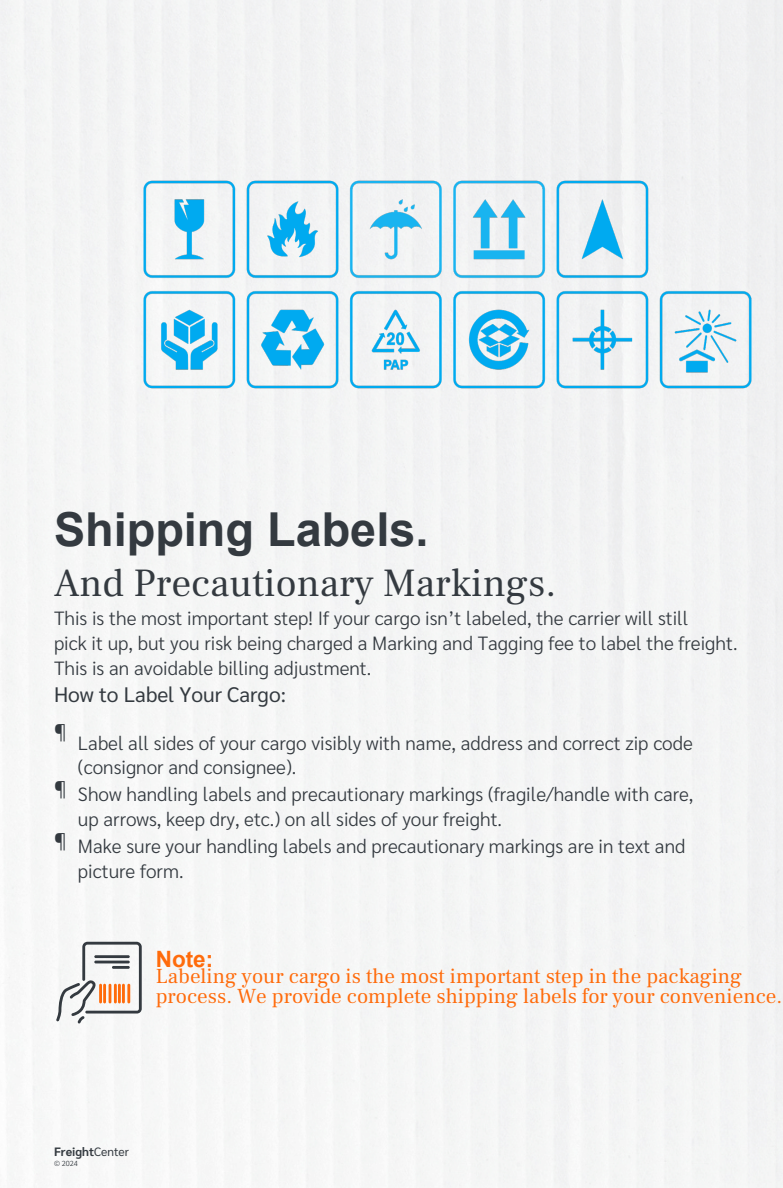
<style>
.page{position:relative;width:783px;height:1188px;background:#fff}
.page>*{position:absolute;margin:0;border:0;box-sizing:border-box;transform-origin:0 0}
.t1{font:700 46.8px "Arial";color:#343a40}
.t2{font:39.3px "Frank Ruhl Libre";color:#343a40}
.t3{font:700 22.5px "Arial";color:#ff6b0b}
.t4{font:21px/20.2px "Frank Ruhl Libre";color:#ff6b0b}
.t5{font:21px "Sarabun";color:#343a40}
.t6{font:19.5px "Open Sans";color:#343a40}
.t7{font:300 19.2px/24.8px "Sarabun";color:#343a40}
.t8{font:700 12px "Sarabun";color:#343a40}
.t9{font:300 7.35px "Sarabun";color:#343a40}
.s1{font-weight:400}
</style>
<div class="page">
<svg style="left:56px;top:942px;width:86px;height:82px"></svg>
<img style="left:137px;top:174px;width:622px;height:222px">
<p class="t1" style="left:54px;top:504px;width:376px">Shipping Labels.</p>
<p class="t2" style="left:54px;top:558px;width:504px">And Precautionary Markings.</p>
<p class="t7" style="left:54px;top:605px;width:685px">This is the most important step! If your cargo isn’t labeled, the carrier will still<br>pick it up, but you risk being charged a Marking and Tagging fee to label the freight.<br>This is an avoidable billing adjustment.</p>
<p class="t5" style="left:54px;top:679px;width:233px">How to Label Your Cargo:</p>
<p class="t6" style="left:54px;top:718px;width:14px">¶</p>
<p class="t7" style="left:78px;top:729px;width:616px">Label all sides of your cargo visibly with name, address and correct zip code (consignor and consignee).</p>
<h3 class="t7" style="left:78px;top:780px;width:617px">Show handling labels and precautionary markings (fragile/handle with care, up arrows, keep dry, etc.) on all sides of your freight.</h3>
<h3 class="t7" style="left:78px;top:833px;width:609px">Make sure your handling labels and precautionary markings are in text and picture form.</h3>
<p class="t6" style="left:54px;top:775px;width:14px">¶</p>
<h3 class="t6" style="left:54px;top:827px;width:14px">¶</h3>
<h3 class="t3" style="left:156px;top:947px;width:59px">Note:</h3>
<p class="t4" style="left:156px;top:966px;width:628px">Labeling your cargo is the most important step in the packaging process. We provide complete shipping labels for your convenience.</p>
<h1 class="t8" style="left:54px;top:1143px;width:77px">Freight<span class="s1">Center</span></h1>
<h2 class="t9" style="left:54px;top:1158px;width:25px">© 2024</h2>
</div>
